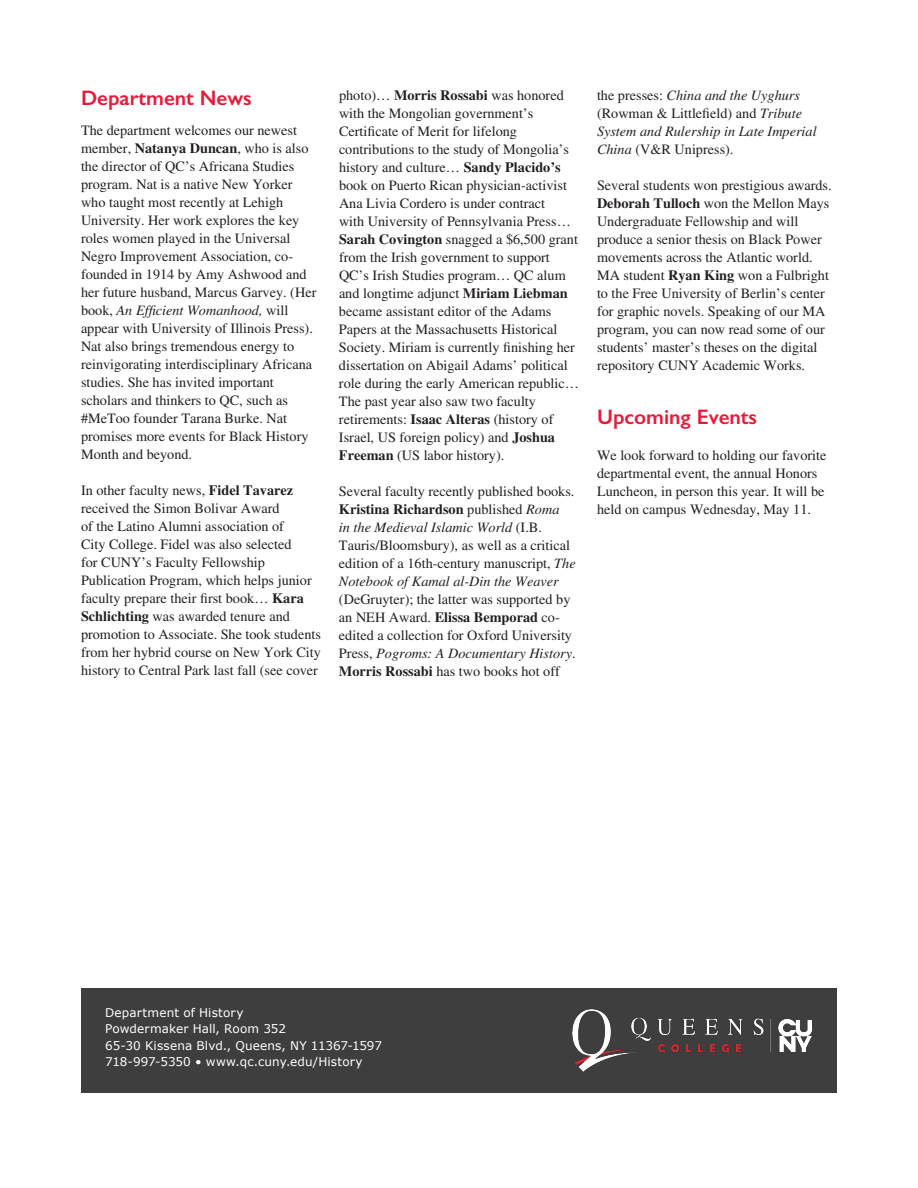
<style>
.page{position:relative;width:918px;height:1188px;background:#fff}
.page>*{position:absolute;margin:0;border:0;box-sizing:border-box;transform-origin:0 0}
.Sub-heads{font:600 21px "Gill Sans";color:#e91938}
.Body_Copy{font:14.25px/18px "Times LT Std";color:#231f20}
.Body_Copy-2{font:italic 14.25px/18px "Times LT Std";color:#231f20}
.Contact_Info{font:12px "Verdana";letter-spacing:.01em;color:#fff}
.s1{font-weight:700}
.s2{font-style:italic}
.s3{font-style:normal}
</style>
<div class="page">
<div style="left:81px;top:988px;width:756px;height:105px;background:#3e3e3f"></div>
<img style="left:573px;top:1010px;width:238px;height:62px">
<h4 class="Sub-heads" style="left:81px;top:85px;width:172px">Department News</h4>
<p class="Body_Copy" style="left:81px;top:121px;width:237px">The department welcomes our newest member, <span class="s1">Natanya Duncan</span>, who is also the director of QC’s Africana Studies program. Nat is a native New Yorker who taught most recently at Lehigh University. Her work explores the key roles women played in the Universal Negro Improvement Association, co&shy;founded in 1914 by Amy Ashwood and her future husband, Marcus Garvey. (Her book, <span class="s2">An Efficient Womanhood,</span> will appear with University of Illinois Press).<br>Nat also brings tremendous energy to reinvigorating interdisciplinary Africana studies. She has invited important scholars and thinkers to QC, such as #MeToo founder Tarana Burke. Nat promises more events for Black History Month and beyond.</p>
<p class="Body_Copy" style="left:81px;top:481px;width:242px">In other faculty news, <span class="s1">Fidel Tavarez </span>received the Simon Bolivar Award<br>of the Latino Alumni association of<br>City College. Fidel was also selected<br>for CUNY’s Faculty Fellowship Publication Program, which helps junior faculty prepare their first book… <span class="s1">Kara Schlichting</span> was awarded tenure and promotion to Associate. She took students from her hybrid course on New York City history to Central Park last fall (see cover</p>
<p class="Body_Copy" style="left:339px;top:86px;width:241px">photo)… <span class="s1">Morris Rossabi</span> was honored with the Mongolian government’s Certificate of Merit for lifelong contributions to the study of Mongolia’s history and culture… <span class="s1">Sandy Placido’s </span>book on Puerto Rican physician-activist Ana Livia Cordero is under contract<br>with University of Pennsylvania Press… <span class="s1">Sarah Covington</span> snagged a $6,500 grant from the Irish government to support QC’s Irish Studies program… QC alum and longtime adjunct <span class="s1">Miriam Liebman </span>became assistant editor of the Adams Papers at the Massachusetts Historical Society. Miriam is currently finishing her dissertation on Abigail Adams’ political role during the early American republic… The past year also saw two faculty retirements: <span class="s1">Isaac Alteras</span> (history of Israel, US foreign policy) and <span class="s1">Joshua Freeman</span> (US labor history).</p>
<p class="Body_Copy" style="left:339px;top:482px;width:238px">Several faculty recently published books.<br><span class="s1">Kristina Richardson</span> published <span class="s2">Roma<br>in the Medieval Islamic World</span> (I.B.<br>Tauris/Bloomsbury), as well as a critical edition of a 16th-century manuscript, <span class="s2">The Notebook of Kamal al-Din the Weaver </span>(DeGruyter); the latter was supported by an NEH Award. <span class="s1">Elissa Bemporad</span> co&shy;edited a collection for Oxford University Press, <span class="s2">Pogroms: A Documentary History</span>.<br><span class="s1">Morris Rossabi</span> has two books hot off</p>
<p class="Body_Copy-2" style="left:597px;top:86px;width:221px"><span class="s3">the presses:</span> China and the Uyghurs <span class="s3">(Rowman &amp; Littlefield) and</span> Tribute<br>System and Rulership in Late Imperial<br>China <span class="s3">(V&amp;R Unipress).</span></p>
<p class="Body_Copy" style="left:597px;top:176px;width:236px">Several students won prestigious awards.<br><span class="s1">Deborah Tulloch</span> won the Mellon Mays Undergraduate Fellowship and will produce a senior thesis on Black Power movements across the Atlantic world.<br>MA student <span class="s1">Ryan King</span> won a Fulbright to the Free University of Berlin’s center for graphic novels. Speaking of our MA program, you can now read some of our students’ master’s theses on the digital repository CUNY Academic Works.</p>
<h4 class="Sub-heads" style="left:597px;top:404px;width:162px">Upcoming Events</h4>
<p class="Body_Copy" style="left:597px;top:446px;width:231px">We look forward to holding our favorite departmental event, the annual Honors Luncheon, in person this year. It will be held on campus Wednesday, May 11.</p>
<p class="Contact_Info" style="left:105px;top:1005px;width:140px">Department of History</p>
<p class="Contact_Info" style="left:105px;top:1021px;width:182px">Powdermaker Hall, Room 352</p>
<p class="Contact_Info" style="left:105px;top:1038px;width:278px">65-30 Kissena Blvd., Queens, NY 11367-1597</p>
<p class="Contact_Info" style="left:105px;top:1054px;width:259px">718-997-5350 • www.qc.cuny.edu/History</p>
</div>
